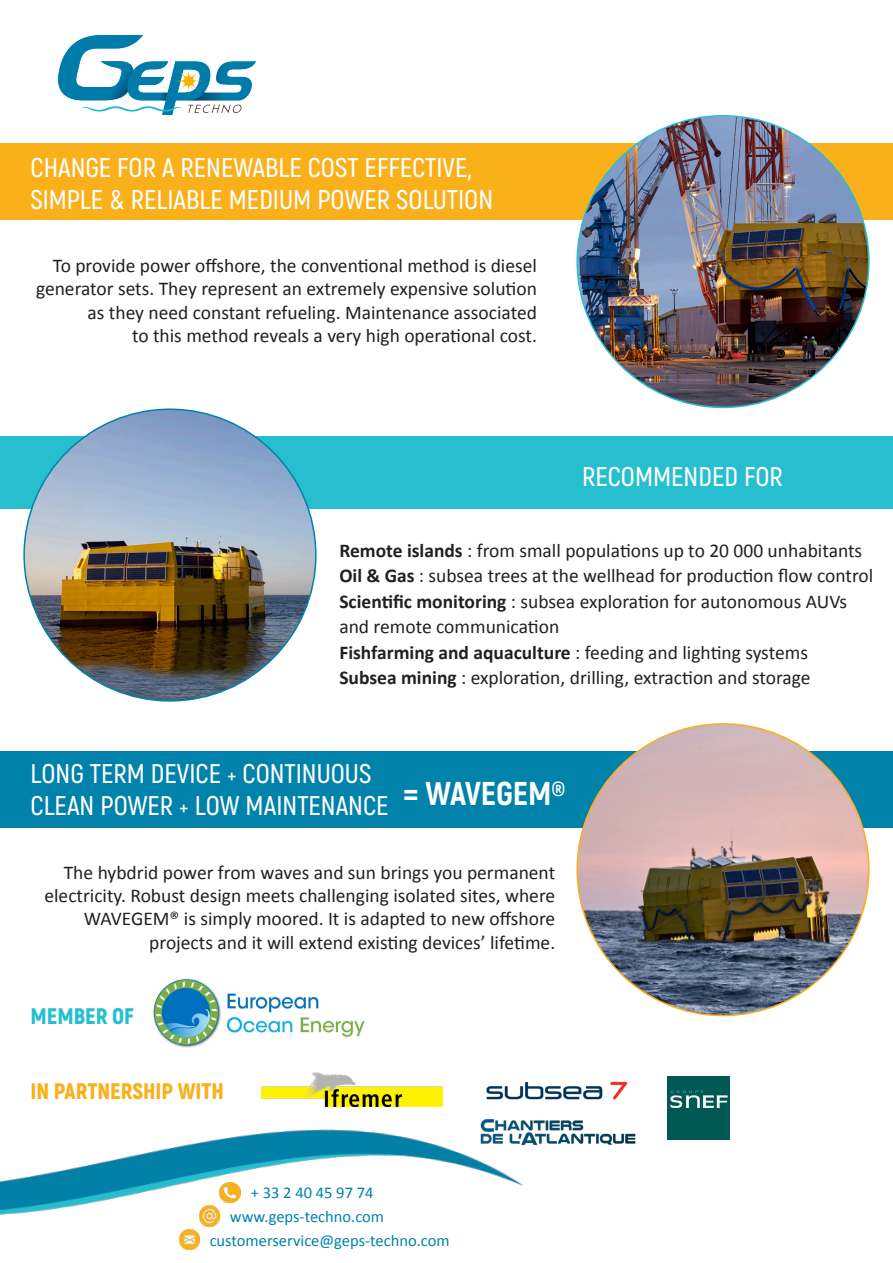
<style>
.page{position:relative;width:893px;height:1263px;background:#fff}
.page>*{position:absolute;margin:0;border:0;box-sizing:border-box;transform-origin:0 0}
.t1{font:800 33px "Akrobat";letter-spacing:-.005em;color:#fff}
.t2{font:600 27px/32.4px "Akrobat";color:#fff}
.t3{font:900 22.5px "Akrobat";color:#fab01b}
.t4{font:900 22.5px "Akrobat";color:#27bfd0}
.t5{font:19.5px/23.4px "Calibri";color:#231f20;text-align:right}
.t6{font:16.5px "Calibri";color:#0082aa}
.s1{font-weight:700}
.s2{font-size:21px}
</style>
<div class="page">
<img style="left:0;top:1094px;width:523px;height:133px">
<img style="left:200px;top:1206px;width:20px;height:20px">
<img style="left:179px;top:1229px;width:21px;height:21px">
<img style="left:220px;top:1182px;width:20px;height:20px">
<div style="left:0;top:143px;width:893px;height:77px;background:#fab01b"></div>
<div style="left:0;top:437px;width:893px;height:72px;background:#27bfd0"></div>
<div style="left:0;top:751px;width:893px;height:77px;background:#0082aa"></div>
<img style="left:577px;top:724px;width:292px;height:291px;border-radius:146px">
<img style="left:24px;top:409px;width:292px;height:292px;border-radius:146px">
<img style="left:577px;top:116px;width:292px;height:291px;border-radius:146px">
<img style="left:59px;top:35px;width:196px;height:80px">
<img style="left:153px;top:978px;width:212px;height:70px">
<img style="left:480px;top:1081px;width:148px;height:28px">
<img style="left:262px;top:1072px;width:180px;height:34px">
<img style="left:668px;top:1077px;width:62px;height:62px">
<img style="left:476px;top:1109px;width:160px;height:44px">
<p class="t2" style="left:31px;top:151px;width:464px">CHANGE FOR A RENEWABLE COST EFFECTIVE,<br>SIMPLE &amp; RELIABLE MEDIUM POWER SOLUTION</p>
<p class="t5" style="left:36px;top:253px;width:502px">To provide power offshore, the conventional method is diesel generator sets. They represent an extremely expensive solution as they need constant refueling. Maintenance associated<br>to this method reveals a very high operational cost.</p>
<p class="t2" style="left:582px;top:460px;width:202px">RECOMMENDED FOR</p>
<p class="t5" style="left:339px;top:538px;width:524px"><span class="s1">Remote islands</span> : from small populations up to 20 000 unhabitants</p>
<p class="t5" style="left:339px;top:563px;width:535px"><span class="s1">Oil &amp; Gas</span> : subsea trees at the wellhead for production flow control</p>
<p class="t5" style="left:339px;top:588px;width:509px;line-height:25.5px;text-align:left"><span class="s1">Scientific monitoring</span> : subsea exploration for autonomous AUVs and remote communication</p>
<p class="t5" style="left:339px;top:640px;width:470px"><span class="s1">Fishfarming and aquaculture</span> : feeding and lighting systems</p>
<p class="t5" style="left:339px;top:665px;width:473px"><span class="s1">Subsea mining</span> : exploration, drilling, extraction and storage</p>
<p class="t2" style="left:31px;top:757px;width:360px">LONG TERM DEVICE <span class="s2">+</span> CONTINUOUS<br>CLEAN POWER <span class="s2">+</span> LOW MAINTENANCE</p>
<p class="t1" style="left:403px;top:772px;width:164px">= WAVEGEM®</p>
<p class="t5" style="left:44px;top:859px;width:512px">The hybdrid power from waves and sun brings you permanent electricity. Robust design meets challenging isolated sites, where WAVEGEM® is simply moored. It is adapted to new offshore projects and it will extend existing devices’ lifetime.</p>
<p class="t4" style="left:31px;top:1002px;width:105px">MEMBER OF</p>
<p class="t3" style="left:31px;top:1076px;width:195px">IN PARTNERSHIP WITH</p>
<p class="t6" style="left:251px;top:1183px;width:124px">+ 33 2 40 45 97 74</p>
<p class="t6" style="left:230px;top:1206px;width:156px">www.geps-techno.com</p>
<p class="t6" style="left:210px;top:1230px;width:241px">customerservice@geps-techno.com</p>
</div>
